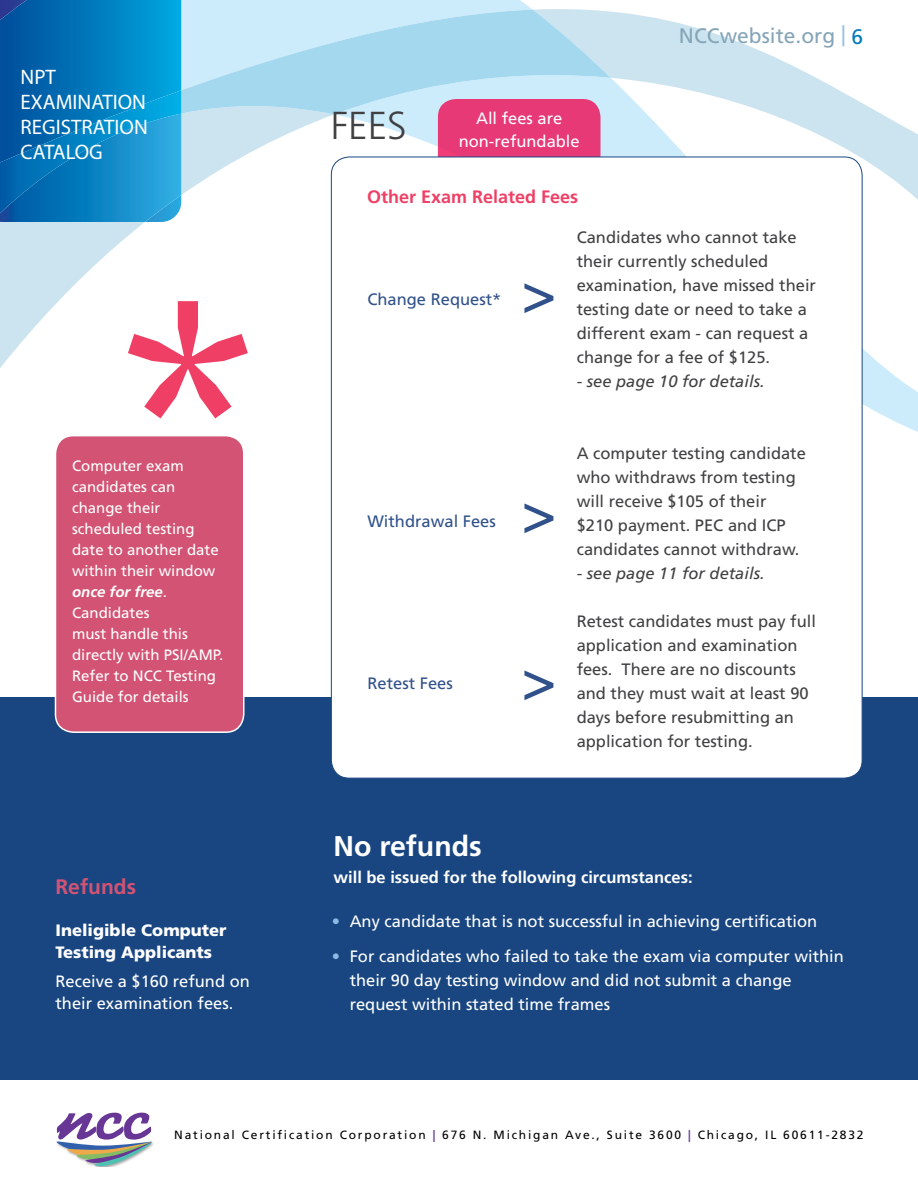
<style>
.page{position:relative;width:918px;height:1188px;background:#fff}
.page>*{position:absolute;margin:0;border:0;box-sizing:border-box;transform-origin:0 0}
.t1{font:57px "Frutiger LT";color:#30518a}
.t2{font:300 39px "Frutiger LT";color:#414042}
.t3{font:700 28.5px "Frutiger LT";color:#fff}
.t4{font:21px/25.2px "Myriad Pro";color:#fff}
.t5{font:21px "Frutiger LT";color:#85a5b8}
.t6{font:700 21px "Frutiger LT";color:#d25373}
.t7{font:700 18px "Frutiger LT";color:#ef3f65}
.t8{font:16.5px/24px "Frutiger LT";color:#414042}
.t9{font:16.5px/24px "Frutiger LT";color:#fff}
.t10{font:italic 16.5px "Frutiger LT";color:#414042}
.t11{font:700 16.5px "Frutiger LT";color:#fff}
.t12{font:16.5px "Frutiger LT";color:#30518a}
.t13{font:900 16.5px/22.5px "Frutiger LT";color:#fff}
.t14{font:15px/21px "Frutiger LT";color:#fff}
.t15{font:12px "Frutiger LT";letter-spacing:.15em;color:#000}
.s1{font-weight:700;font-style:italic}
.s2{color:#97c0e6}
.s3{color:#007bbb}
.s4{color:#8cbae3}
.s5{font-weight:700;color:#683695}
</style>
<div class="page">
<svg style="left:0;top:0;width:918px;height:448px"></svg>
<svg style="left:0;top:10px;width:611px;height:283px"></svg>
<svg style="left:0;top:0;width:181px;height:222px;background:#077dbf"></svg>
<img style="left:94px;top:1142px;width:60px;height:25px">
<svg style="left:56px;top:1112px;width:96px;height:54px"></svg>
<div style="left:0;top:698px;width:918px;height:382px;background:#194681"></div>
<svg style="left:128px;top:301px;width:120px;height:117px"></svg>
<div style="left:438px;top:99px;width:163px;height:171px;background:#e73976;border-radius:18px"></div>
<div style="left:331px;top:157px;width:531px;height:621px;background:#fff;border-radius:18px"></div>
<div style="left:56px;top:436px;width:188px;height:296px;background:#d25373;border-radius:18px"></div>
<div style="left:55px;top:435px;width:189px;height:298px;border:2px solid #fff;border-radius:18px"></div>
<p class="t4" style="left:21px;top:64px;width:129px">NPT<br>EXAMINATION<br>REGISTRATION<br>CATALOG</p>
<p class="t14" style="left:72px;top:456px;width:153px">Computer exam candidates can change their scheduled testing date to another date within their window <span class="s1">once for free</span>.<br>Candidates<br>must handle this directly with PSI/AMP.<br>Refer to NCC Testing<br>Guide for details</p>
<p class="t6" style="left:56px;top:874px;width:82px">Refunds</p>
<p class="t13" style="left:56px;top:919px;width:173px">Ineligible Computer<br>Testing Applicants</p>
<p class="t9" style="left:56px;top:970px;width:196px;line-height:22.5px">Receive a $160 refund on their examination fees.</p>
<h2 class="t2" style="left:331px;top:103px;width:77px">FEES</h2>
<p class="t9" style="left:459px;top:107px;width:123px;line-height:22.5px;text-align:center">All fees are non-refundable</p>
<p class="t7" style="left:367px;top:187px;width:213px">Other Exam Related Fees</p>
<p class="t5" style="left:679px;top:23px;width:186px">NCCwebsite.org <span class="s2">|</span> <span class="s3">6</span></p>
<p class="t12" style="left:367px;top:290px;width:135px">Change Request*</p>
<h1 class="t1" style="left:522px;top:259px;width:36px">&gt;</h1>
<p class="t12" style="left:367px;top:512px;width:130px">Withdrawal Fees</p>
<h1 class="t1" style="left:522px;top:479px;width:36px">&gt;</h1>
<p class="t12" style="left:367px;top:673px;width:87px">Retest Fees</p>
<h1 class="t1" style="left:522px;top:646px;width:36px">&gt;</h1>
<p class="t8" style="left:577px;top:225px;width:241px">Candidates who cannot take their currently scheduled examination, have missed their testing date or need to take a different exam - can request a change for a fee of $125.</p>
<p class="t10" style="left:577px;top:371px;width:190px">- see page 10 for details.</p>
<p class="t8" style="left:577px;top:441px;width:231px">A computer testing candidate who withdraws from testing will receive $105 of their $210 payment. PEC and ICP candidates cannot withdraw.</p>
<p class="t10" style="left:577px;top:563px;width:190px">- see page 11 for details.</p>
<p class="t8" style="left:577px;top:609px;width:241px">Retest candidates must pay full application and examination fees. There are no discounts and they must wait at least 90 days before resubmitting an application for testing.</p>
<h3 class="t3" style="left:334px;top:829px;width:150px">No refunds</h3>
<p class="t11" style="left:334px;top:868px;width:361px">will be issued for the following circumstances:</p>
<p class="t9" style="left:332px;top:910px;width:487px"><span class="s4">•</span> Any candidate that is not successful in achieving certification</p>
<p class="t9" style="left:350px;top:944px;width:496px;text-indent:-18px"><span class="s4">•</span> For candidates who failed to take the exam via computer within their 90 day testing window and did not submit a change request within stated time frames</p>
<p class="t15" style="left:174px;top:1127px;width:691px">National Certification Corporation <span class="s5">|</span> 676 N. Michigan Ave., Suite 3600 <span class="s5">|</span> Chicago, IL 60611-2832</p>
</div>
